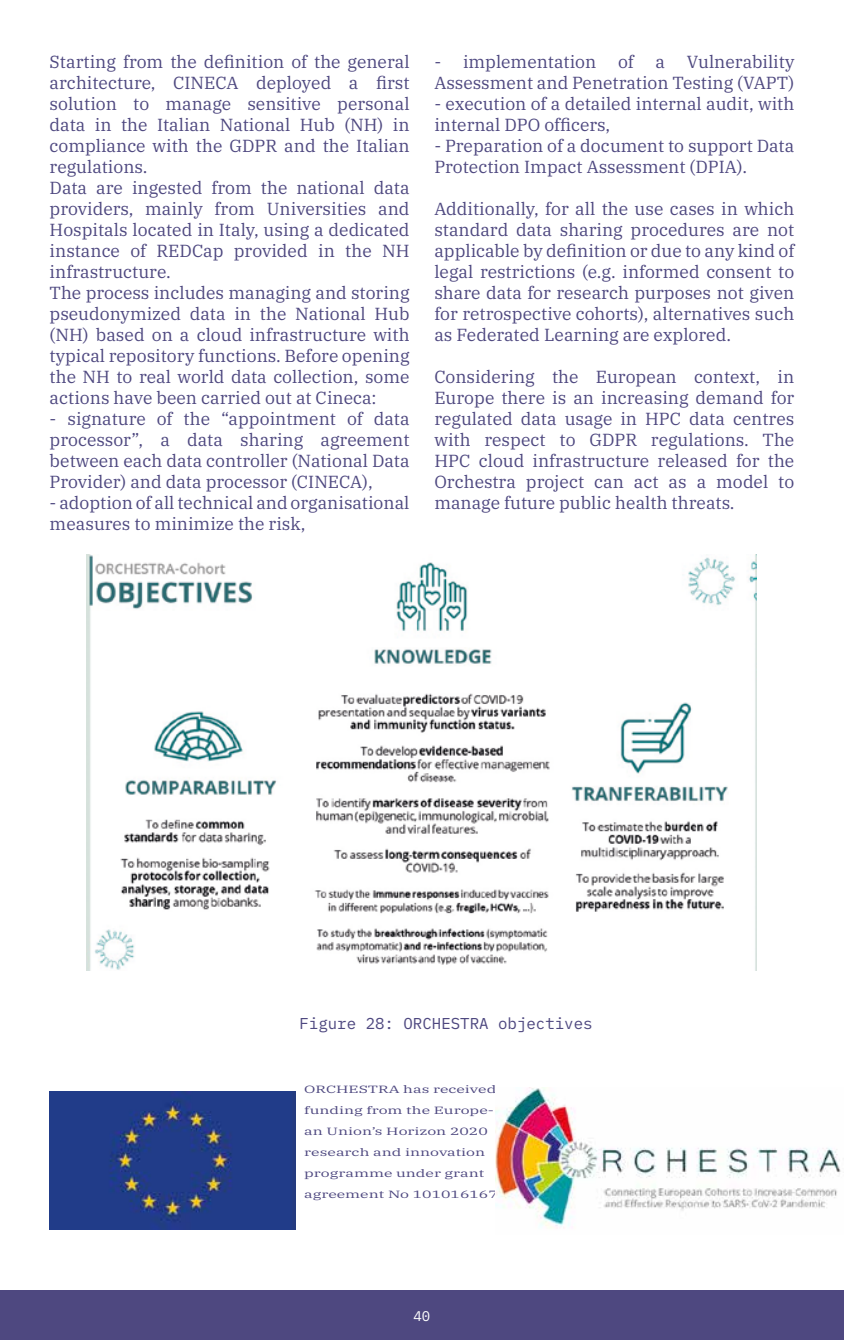
<style>
.page{position:relative;width:844px;height:1340px;background:#fff}
.page>*{position:absolute;margin:0;border:0;box-sizing:border-box;transform-origin:0 0}
.t1{font:17.5px/21px "IBM Plex Serif";color:#4e4880}
.t2{font:15.75px "IBM Plex Mono";color:#4e4880}
.t3{font:14px "IBM Plex Mono";color:#fff}
.t4{font:10.5px/21px "IBM Plex Serif";color:#4e4880;scale:1.5 1}
</style>
<div class="page">
<div style="left:0;top:1290px;width:843px;height:49px;background:#4e4880"></div>
<img style="left:50px;top:1091px;width:245px;height:138px">
<img style="left:495px;top:1087px;width:346px;height:142px">
<img style="left:86px;top:554px;width:670px;height:416px">
<p class="t1" style="left:50px;top:49px;width:361px">Starting from the definition of the general architecture, CINECA deployed a first solution to manage sensitive personal data in the Italian National Hub (NH) in compliance with the GDPR and the Italian regulations.<br>Data are ingested from the national data providers, mainly from Universities and Hospitals located in Italy, using a dedicated instance of REDCap provided in the NH infrastructure.<br>The process includes managing and storing pseudonymized data in the National Hub (NH) based on a cloud infrastructure with typical repository functions. Before opening the NH to real world data collection, some actions have been carried out at Cineca:</p>
<p class="t1" style="left:50px;top:406px;width:361px;text-align:justify">- signature of the “appointment of data processor”, a data sharing agreement between each data controller (National Data Provider) and data processor (CINECA),</p>
<p class="t1" style="left:50px;top:490px;width:361px">- adoption of all technical and organisational measures to minimize the risk,</p>
<p class="t1" style="left:434px;top:49px;width:361px">- implementation of a Vulnerability<br>Assessment and Penetration Testing (VAPT)</p>
<p class="t1" style="left:434px;top:91px;width:361px">- execution of a detailed internal audit, with internal DPO officers,</p>
<p class="t1" style="left:434px;top:133px;width:361px">- Preparation of a document to support Data<br>Protection Impact Assessment (DPIA).</p>
<p class="t1" style="left:434px;top:196px;width:361px;text-align:justify">Additionally, for all the use cases in which standard data sharing procedures are not applicable by definition or due to any kind of legal restrictions (e.g. informed consent to share data for research purposes not given for retrospective cohorts), alternatives such as Federated Learning are explored.</p>
<p class="t1" style="left:434px;top:364px;width:361px;text-align:justify">Considering the European context, in Europe there is an increasing demand for regulated data usage in HPC data centres with respect to GDPR regulations. The HPC cloud infrastructure released for the Orchestra project can act as a model to manage future public health threats.</p>
<p class="t2" style="left:299px;top:1011px;width:294px">Figure 28: ORCHESTRA objectives</p>
<p class="t4" style="left:304px;top:1077px;width:133px">ORCHESTRA has received funding from the Europe&shy;an Union’s Horizon 2020 research and innovation programme under grant agreement No 101016167.</p>
<p class="t3" style="left:413px;top:1304px;width:18px">40</p>
</div>
